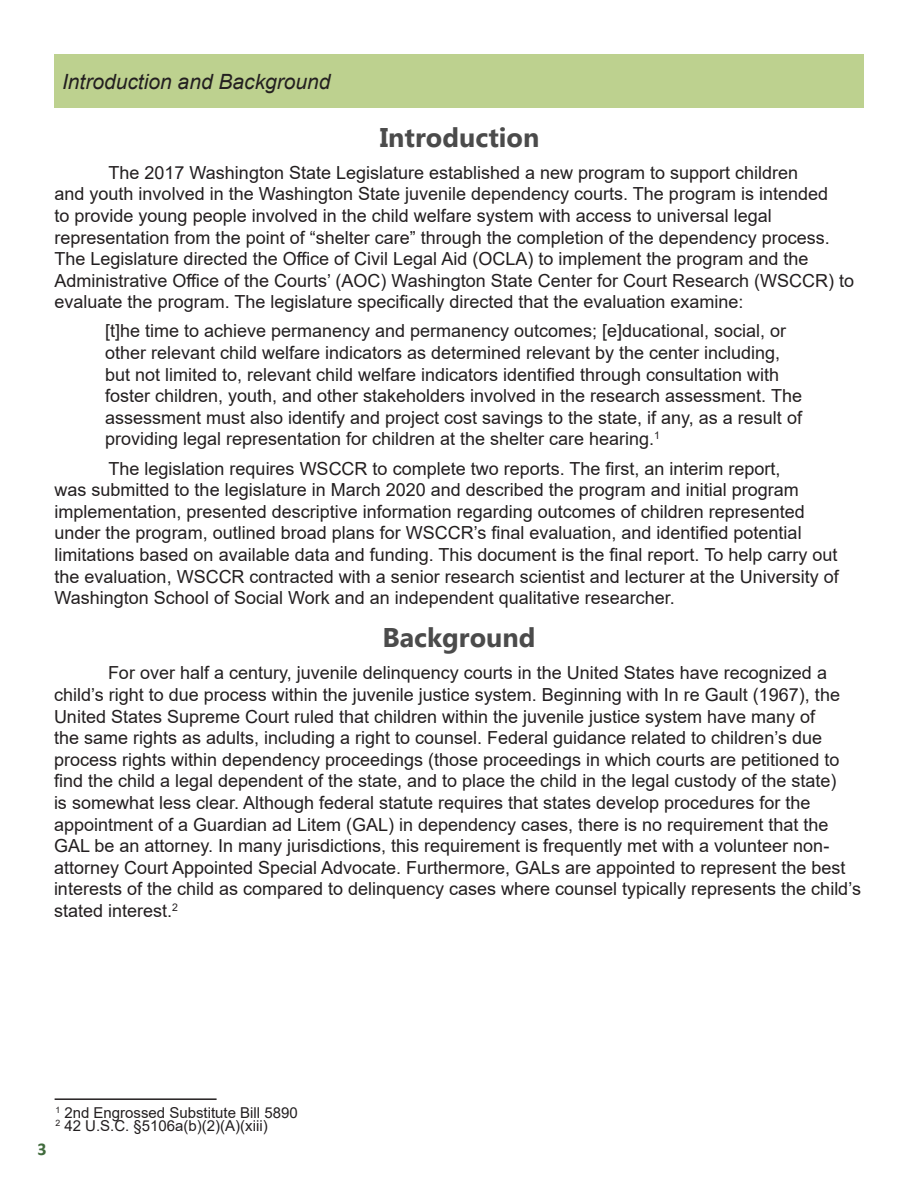
<style>
.page{position:relative;width:918px;height:1188px;background:#fff}
.page>*{position:absolute;margin:0;border:0;box-sizing:border-box;transform-origin:0 0}
.t1{font:700 27px "Myanmar Text";color:#4b4b4b}
.t2{font:italic 21px "Arial";color:#231f20}
.t3{font:18px/21.6px "Arial";color:#231f20}
.t4{font:700 18px "Calibri";color:#416b3d}
.Footnote{font:15px "Arial";color:#231f20}
</style>
<div class="page">
<hr style="left:55px;top:1098px;width:162px;height:2px;background:#231f20">
<div style="left:54px;top:54px;width:810px;height:54px;background:#bdd18f"></div>
<p class="t2" style="left:62px;top:68px;width:270px">Introduction and Background</p>
<p class="t1" style="left:380px;top:122px;width:161px">Introduction</p>
<p class="t3" style="left:55px;top:161px;width:801px;text-indent:54px">The 2017 Washington State Legislature established a new program to support children<br>and youth involved in the Washington State juvenile dependency courts. The program is intended<br>to provide young people involved in the child welfare system with access to universal legal representation from the point of “shelter care” through the completion of the dependency process.<br>The Legislature directed the Office of Civil Legal Aid (OCLA) to implement the program and the Administrative Office of the Courts’ (AOC) Washington State Center for Court Research (WSCCR) to evaluate the program. The legislature specifically directed that the evaluation examine:</p>
<p class="t3" style="left:105px;top:320px;width:683px">[t]he time to achieve permanency and permanency outcomes; [e]ducational, social, or</p>
<p class="t3" style="left:105px;top:342px;width:677px">other relevant child welfare indicators as determined relevant by the center including,</p>
<p class="t3" style="left:105px;top:363px;width:676px">but not limited to, relevant child welfare indicators identified through consultation with</p>
<p class="t3" style="left:105px;top:385px;width:699px">foster children, youth, and other stakeholders involved in the research assessment. The</p>
<p class="t3" style="left:105px;top:407px;width:699px">assessment must also identify and project cost savings to the state, if any, as a result of</p>
<p class="t3" style="left:105px;top:428px;width:557px">providing legal representation for children at the shelter care hearing.<sup>1</sup></p>
<p class="t3" style="left:55px;top:457px;width:786px;text-indent:54px">The legislation requires WSCCR to complete two reports. The first, an interim report,<br>was submitted to the legislature in March 2020 and described the program and initial program implementation, presented descriptive information regarding outcomes of children represented under the program, outlined broad plans for WSCCR’s final evaluation, and identified potential limitations based on available data and funding. This document is the final report. To help carry out the evaluation, WSCCR contracted with a senior research scientist and lecturer at the University of Washington School of Social Work and an independent qualitative researcher.</p>
<p class="t1" style="left:382px;top:622px;width:155px">Background</p>
<p class="t3" style="left:54px;top:662px;width:809px;text-indent:54px">For over half a century, juvenile delinquency courts in the United States have recognized a child’s right to due process within the juvenile justice system. Beginning with In re Gault (1967), the United States Supreme Court ruled that children within the juvenile justice system have many of<br>the same rights as adults, including a right to counsel. Federal guidance related to children’s due process rights within dependency proceedings (those proceedings in which courts are petitioned to find the child a legal dependent of the state, and to place the child in the legal custody of the state)<br>is somewhat less clear. Although federal statute requires that states develop procedures for the appointment of a Guardian ad Litem (GAL) in dependency cases, there is no requirement that the GAL be an attorney. In many jurisdictions, this requirement is frequently met with a volunteer non&shy;attorney Court Appointed Special Advocate. Furthermore, GALs are appointed to represent the best interests of the child as compared to delinquency cases where counsel typically represents the child’s stated interest.<sup>2</sup></p>
<p class="t4" style="left:37px;top:1136px;width:11px">3</p>
<p class="Footnote" style="left:55px;top:1102px;width:244px"><sup>1</sup> 2nd Engrossed Substitute Bill 5890</p>
<p class="Footnote" style="left:55px;top:1116px;width:214px"><sup>2</sup> 42 U.S.C. §5106a(b)(2)(A)(xiii)</p>
</div>
